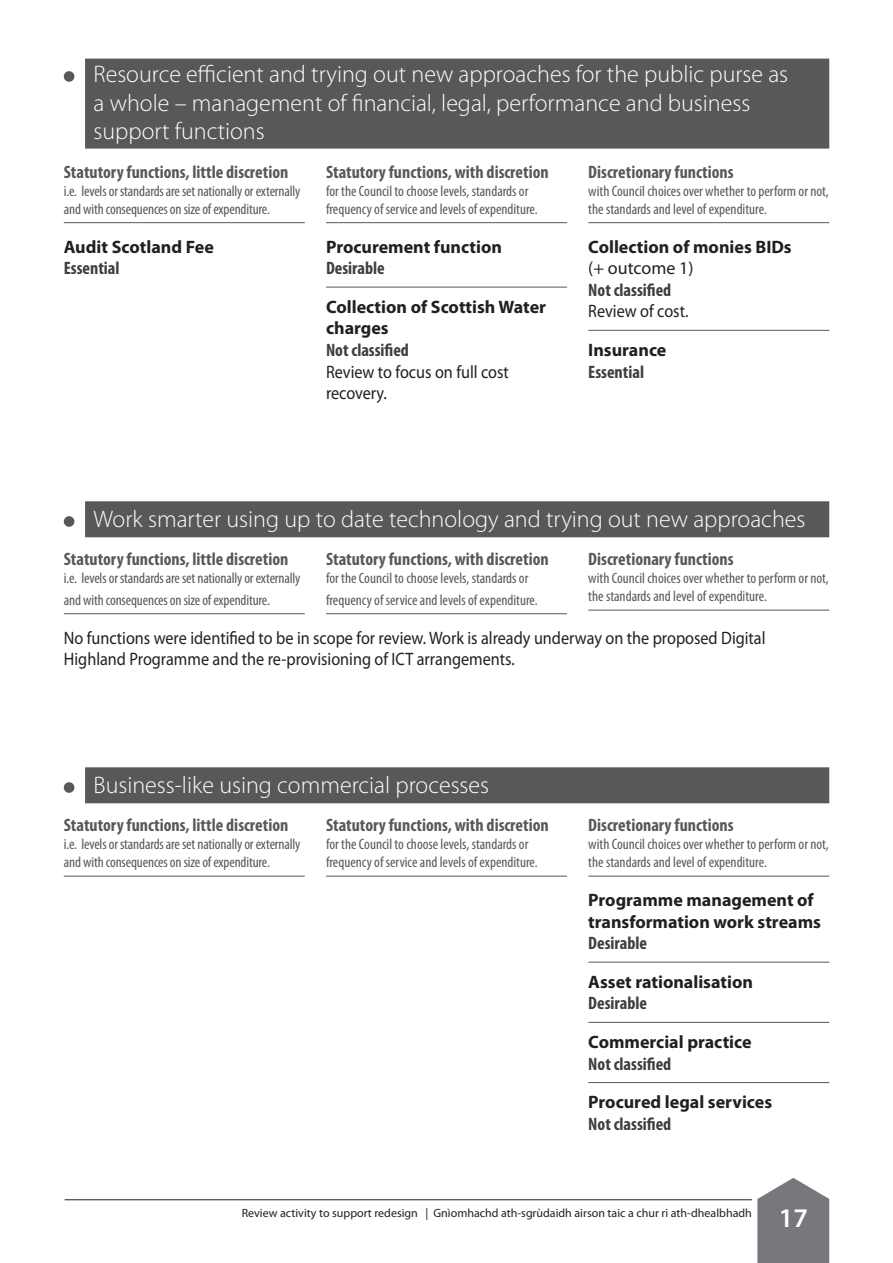
<style>
.page{position:relative;width:893px;height:1263px;background:#fff}
.page>*{position:absolute;margin:0;border:0;box-sizing:border-box;transform-origin:0 0}
.t1{font:600 27px "Myriad Pro";color:#fff}
.t2{font:300 24px/28.8px "Myriad Pro";color:#fff}
.t3{font:700 condensed 18px "Myriad Pro";color:#57585a}
.t4{font:700 18px/21.6px "Myriad Pro";color:#231f20}
.t5{font:18px/21.6px "Myriad Pro";color:#231f20;scale:.9 1}
.t6{font:700 condensed 18px "Myriad Pro";color:#3e3e3f}
.t7{font:18px "Myriad Pro";color:#231f20}
.t8{font:condensed 15px/18px "Myriad Pro";color:#57585a}
.t9{font:12px "Myriad Pro";color:#231f20}
</style>
<div class="page">
<svg style="left:757px;top:1178px;width:72px;height:85px;background:#87898b"></svg>
<hr style="left:65px;top:1200px;width:687px;height:1px;background:#231f20">
<div style="left:85px;top:59px;width:744px;height:90px;background:#57585a"></div>
<div style="left:64px;top:71px;width:10px;height:11px;background:#57585a;border-radius:50%"></div>
<hr style="left:64px;top:222px;width:241px;height:1px;background:#57585a">
<hr style="left:326px;top:222px;width:241px;height:1px;background:#57585a">
<hr style="left:326px;top:287px;width:241px;height:1px;background:#57585a">
<hr style="left:588px;top:222px;width:241px;height:1px;background:#57585a">
<hr style="left:588px;top:330px;width:241px;height:1px;background:#57585a">
<div style="left:85px;top:501px;width:744px;height:36px;background:#57585a"></div>
<div style="left:64px;top:516px;width:10px;height:11px;background:#57585a;border-radius:50%"></div>
<hr style="left:64px;top:613px;width:241px;height:1px;background:#57585a">
<hr style="left:326px;top:613px;width:241px;height:1px;background:#57585a">
<hr style="left:588px;top:610px;width:241px;height:1px;background:#57585a">
<div style="left:85px;top:767px;width:744px;height:36px;background:#57585a"></div>
<div style="left:64px;top:782px;width:10px;height:11px;background:#57585a;border-radius:50%"></div>
<hr style="left:64px;top:876px;width:241px;height:1px;background:#57585a">
<hr style="left:326px;top:876px;width:241px;height:1px;background:#57585a">
<hr style="left:588px;top:876px;width:241px;height:1px;background:#57585a">
<hr style="left:588px;top:962px;width:241px;height:1px;background:#57585a">
<hr style="left:588px;top:1022px;width:241px;height:1px;background:#57585a">
<hr style="left:588px;top:1082px;width:241px;height:1px;background:#57585a">
<h2 class="t2" style="left:94px;top:61px;width:696px">Resource efficient and trying out new approaches for the public purse as a whole – management of financial, legal, performance and business support functions</h2>
<p class="t3" style="left:64px;top:165px;width:226px">Statutory functions, little discretion</p>
<p class="t8" style="left:64px;top:183px;width:238px">i.e. levels or standards are set nationally or externally and with consequences on size of expenditure.</p>
<p class="t4" style="left:64px;top:237px;width:152px">Audit Scotland Fee</p>
<p class="t6" style="left:64px;top:261px;width:57px">Essential</p>
<p class="t3" style="left:326px;top:165px;width:224px">Statutory functions, with discretion</p>
<p class="t8" style="left:326px;top:183px;width:213px">for the Council to choose levels, standards or frequency of service and levels of expenditure.</p>
<p class="t4" style="left:326px;top:237px;width:177px">Procurement function</p>
<p class="t6" style="left:326px;top:261px;width:60px">Desirable</p>
<p class="t4" style="left:326px;top:297px;width:221px">Collection of Scottish Water charges</p>
<p class="t6" style="left:326px;top:343px;width:84px">Not classified</p>
<p class="t5" style="left:326px;top:362px;width:205px">Review to focus on full cost recovery.</p>
<p class="t3" style="left:588px;top:165px;width:147px">Discretionary functions</p>
<p class="t8" style="left:588px;top:183px;width:242px">with Council choices over whether to perform or not, the standards and level of expenditure.</p>
<p class="t4" style="left:588px;top:237px;width:205px">Collection of monies BIDs</p>
<p class="t7" style="left:588px;top:261px;width:107px">(+ outcome 1)</p>
<p class="t6" style="left:588px;top:283px;width:84px">Not classified</p>
<p class="t5" style="left:588px;top:302px;width:113px">Review of cost.</p>
<p class="t4" style="left:588px;top:340px;width:80px">Insurance</p>
<p class="t6" style="left:588px;top:365px;width:57px">Essential</p>
<h2 class="t2" style="left:94px;top:506px;width:713px">Work smarter using up to date technology and trying out new approaches</h2>
<p class="t3" style="left:64px;top:553px;width:226px">Statutory functions, little discretion</p>
<p class="t8" style="left:64px;top:569px;width:238px;line-height:21.6px">i.e. levels or standards are set nationally or externally and with consequences on size of expenditure.</p>
<p class="t3" style="left:588px;top:553px;width:147px">Discretionary functions</p>
<p class="t8" style="left:588px;top:570px;width:242px">with Council choices over whether to perform or not, the standards and level of expenditure.</p>
<p class="t5" style="left:64px;top:628px;width:781px">No functions were identified to be in scope for review. Work is already underway on the proposed Digital<br>Highland Programme and the re-provisioning of ICT arrangements.</p>
<p class="t3" style="left:326px;top:553px;width:224px">Statutory functions, with discretion</p>
<p class="t8" style="left:326px;top:569px;width:213px;line-height:21.6px">for the Council to choose levels, standards or frequency of service and levels of expenditure.</p>
<h2 class="t2" style="left:94px;top:772px;width:397px">Business-like using commercial processes</h2>
<p class="t3" style="left:64px;top:819px;width:226px">Statutory functions, little discretion</p>
<p class="t8" style="left:64px;top:836px;width:238px">i.e. levels or standards are set nationally or externally and with consequences on size of expenditure.</p>
<p class="t3" style="left:326px;top:819px;width:224px">Statutory functions, with discretion</p>
<p class="t8" style="left:326px;top:836px;width:213px">for the Council to choose levels, standards or frequency of service and levels of expenditure.</p>
<p class="t3" style="left:588px;top:819px;width:147px">Discretionary functions</p>
<p class="t8" style="left:588px;top:836px;width:242px">with Council choices over whether to perform or not, the standards and level of expenditure.</p>
<p class="t4" style="left:588px;top:890px;width:234px">Programme management of transformation work streams</p>
<p class="t6" style="left:588px;top:936px;width:60px">Desirable</p>
<p class="t4" style="left:588px;top:972px;width:166px">Asset rationalisation</p>
<p class="t6" style="left:588px;top:997px;width:60px">Desirable</p>
<p class="t4" style="left:588px;top:1032px;width:165px">Commercial practice</p>
<p class="t6" style="left:588px;top:1057px;width:84px">Not classified</p>
<p class="t4" style="left:588px;top:1093px;width:185px">Procured legal services</p>
<p class="t6" style="left:588px;top:1117px;width:84px">Not classified</p>
<p class="t9" style="left:242px;top:1208px;width:512px">Review activity to support redesign | Gnìomhachd ath-sgrùdaidh airson taic a chur ri ath-dhealbhadh</p>
<h1 class="t1" style="left:779px;top:1207px;width:30px">17</h1>
</div>
